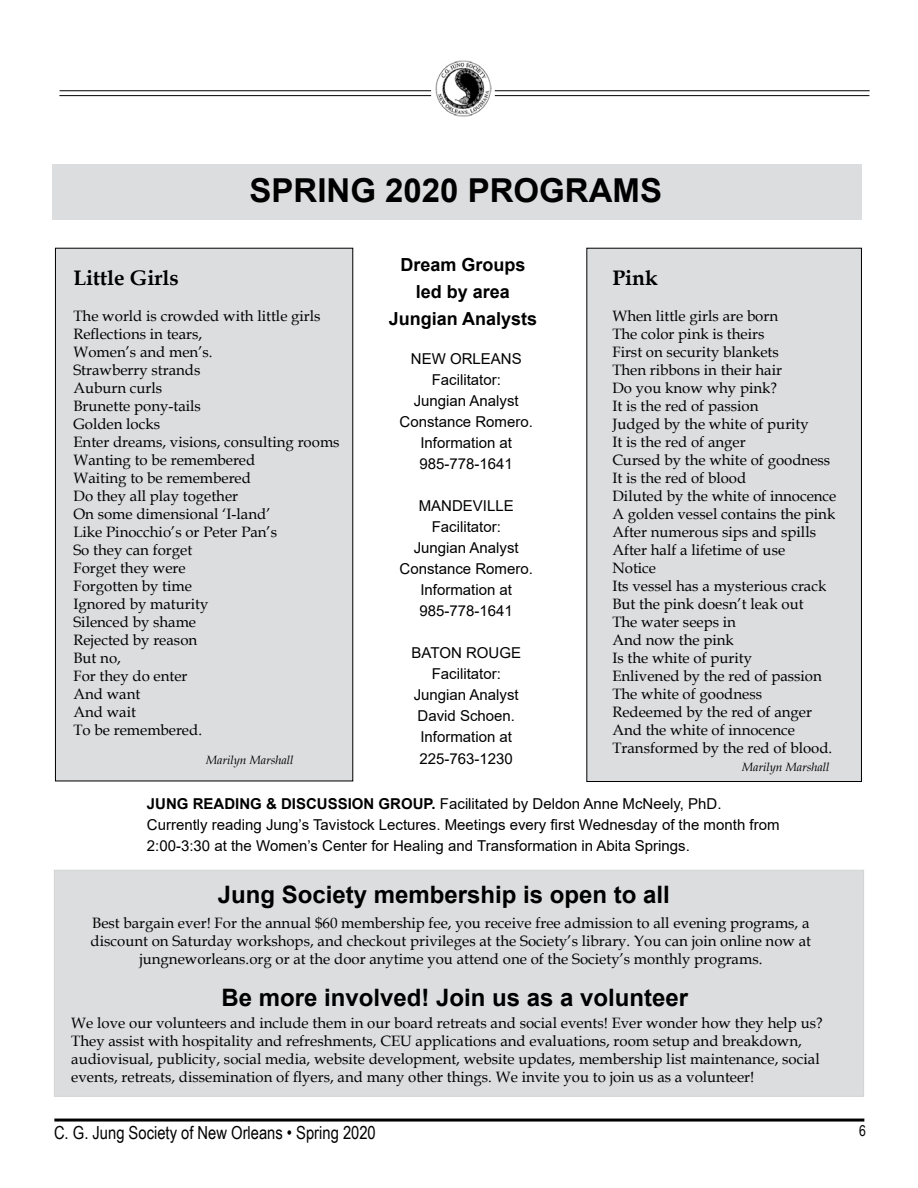
<style>
.page{position:relative;width:918px;height:1188px;background:#fff}
.page>*{position:absolute;margin:0;border:0;box-sizing:border-box;transform-origin:0 0}
.t1{font:700 33px "Arial";color:#000}
.t2{font:700 24px "Arial";color:#000}
.t3{font:700 21px "Book Antiqua";color:#000}
.t4{font:18px "Arial Narrow";color:#000}
.t5{font:700 18px/27px "Arial";color:#000;text-align:center}
.t6{font:15px/18px "Book Antiqua";color:#000}
.t7{font:15px/21px "Arial";color:#000;text-align:center}
.t8{font:15px "Arial Narrow";color:#000}
.t9{font:italic 12px "Book Antiqua";color:#000}
.s1{font-weight:700}
</style>
<div class="page">
<hr style="left:60px;top:90px;width:810px;height:1px;background:#000">
<hr style="left:59px;top:95px;width:810px;height:1px;background:#000">
<hr style="left:54px;top:1119px;width:810px;height:3px;background:#000">
<svg style="left:432px;top:86px;width:62px;height:16px"></svg>
<img style="left:435px;top:60px;width:56px;height:56px">
<div style="left:53px;top:164px;width:809px;height:55px;background:#dcddde"></div>
<div style="left:55px;top:248px;width:298px;height:533px;background:#dcddde"></div>
<div style="left:55px;top:248px;width:298px;height:533px;border:1px solid #000"></div>
<div style="left:587px;top:248px;width:274px;height:534px;background:#dcddde"></div>
<div style="left:586px;top:248px;width:276px;height:534px;border:1px solid #000"></div>
<div style="left:54px;top:870px;width:810px;height:227px;background:#dcddde"></div>
<h1 class="t1" style="left:250px;top:167px;width:414px">SPRING 2020 PROGRAMS</h1>
<h3 class="t3" style="left:73px;top:263px;width:107px">Little Girls</h3>
<p class="t6" style="left:73px;top:306px;width:268px">The world is crowded with little girls<br>Reflections in tears,<br>Women’s and men’s.<br>Strawberry strands<br>Auburn curls<br>Brunette pony-tails<br>Golden locks<br>Enter dreams, visions, consulting rooms<br>Wanting to be remembered<br>Waiting to be remembered<br>Do they all play together<br>On some dimensional ‘I-land’<br>Like Pinocchio’s or Peter Pan’s<br>So they can forget<br>Forget they were<br>Forgotten by time<br>Ignored by maturity<br>Silenced by shame<br>Rejected by reason<br>But no,<br>For they do enter<br>And want<br>And wait<br>To be remembered.</p>
<p class="t9" style="left:206px;top:752px;width:89px">Marilyn Marshall</p>
<p class="t5" style="left:389px;top:252px;width:150px">Dream Groups led by area<br>Jungian Analysts</p>
<p class="t7" style="left:400px;top:348px;width:135px">NEW ORLEANS<br>Facilitator:<br>Jungian Analyst<br>Constance Romero.<br>Information at<br>985-778-1641</p>
<p class="t7" style="left:400px;top:495px;width:135px">MANDEVILLE<br>Facilitator:<br>Jungian Analyst<br>Constance Romero.<br>Information at<br>985-778-1641</p>
<p class="t7" style="left:412px;top:642px;width:111px">BATON ROUGE<br>Facilitator:<br>Jungian Analyst<br>David Schoen.<br>Information at<br>225-763-1230</p>
<h3 class="t3" style="left:612px;top:263px;width:47px">Pink</h3>
<p class="t6" style="left:612px;top:306px;width:226px">When little girls are born<br>The color pink is theirs<br>First on security blankets<br>Then ribbons in their hair<br>Do you know why pink?<br>It is the red of passion<br>Judged by the white of purity<br>It is the red of anger<br>Cursed by the white of goodness<br>It is the red of blood<br>Diluted by the white of innocence<br>A golden vessel contains the pink<br>After numerous sips and spills<br>After half a lifetime of use<br>Notice<br>Its vessel has a mysterious crack<br>But the pink doesn’t leak out<br>The water seeps in<br>And now the pink<br>Is the white of purity<br>Enlivened by the red of passion<br>The white of goodness<br>Redeemed by the red of anger<br>And the white of innocence<br>Transformed by the red of blood.</p>
<p class="t9" style="left:742px;top:758px;width:89px">Marilyn Marshall</p>
<p class="t7" style="left:147px;top:794px;width:634px;text-align:left"><span class="s1">JUNG READING &amp; DISCUSSION GROUP.</span> Facilitated by Deldon Anne McNeely, PhD.<br>Currently reading Jung’s Tavistock Lectures. Meetings every first Wednesday of the month from<br>2:00-3:30 at the Women’s Center for Healing and Transformation in Abita Springs.</p>
<h2 class="t2" style="left:218px;top:877px;width:454px">Jung Society membership is open to all</h2>
<p class="t6" style="left:91px;top:914px;width:722px;text-align:center">Best bargain ever! For the annual $60 membership fee, you receive free admission to all evening programs, a discount on Saturday workshops, and checkout privileges at the Society’s library. You can join online now at jungneworleans.org or at the door anytime you attend one of the Society’s monthly programs.</p>
<h2 class="t2" style="left:221px;top:981px;width:468px">Be more involved! Join us as a volunteer</h2>
<p class="t6" style="left:71px;top:1014px;width:753px">We love our volunteers and include them in our board retreats and social events! Ever wonder how they help us?<br>They assist with hospitality and refreshments, CEU applications and evaluations, room setup and breakdown, audiovisual, publicity, social media, website development, website updates, membership list maintenance, social events, retreats, dissemination of flyers, and many other things. We invite you to join us as a volunteer!</p>
<p class="t4" style="left:54px;top:1120px;width:323px">C. G. Jung Society of New Orleans • Spring 2020</p>
<p class="t8" style="left:859px;top:1120px;width:8px">6</p>
</div>
